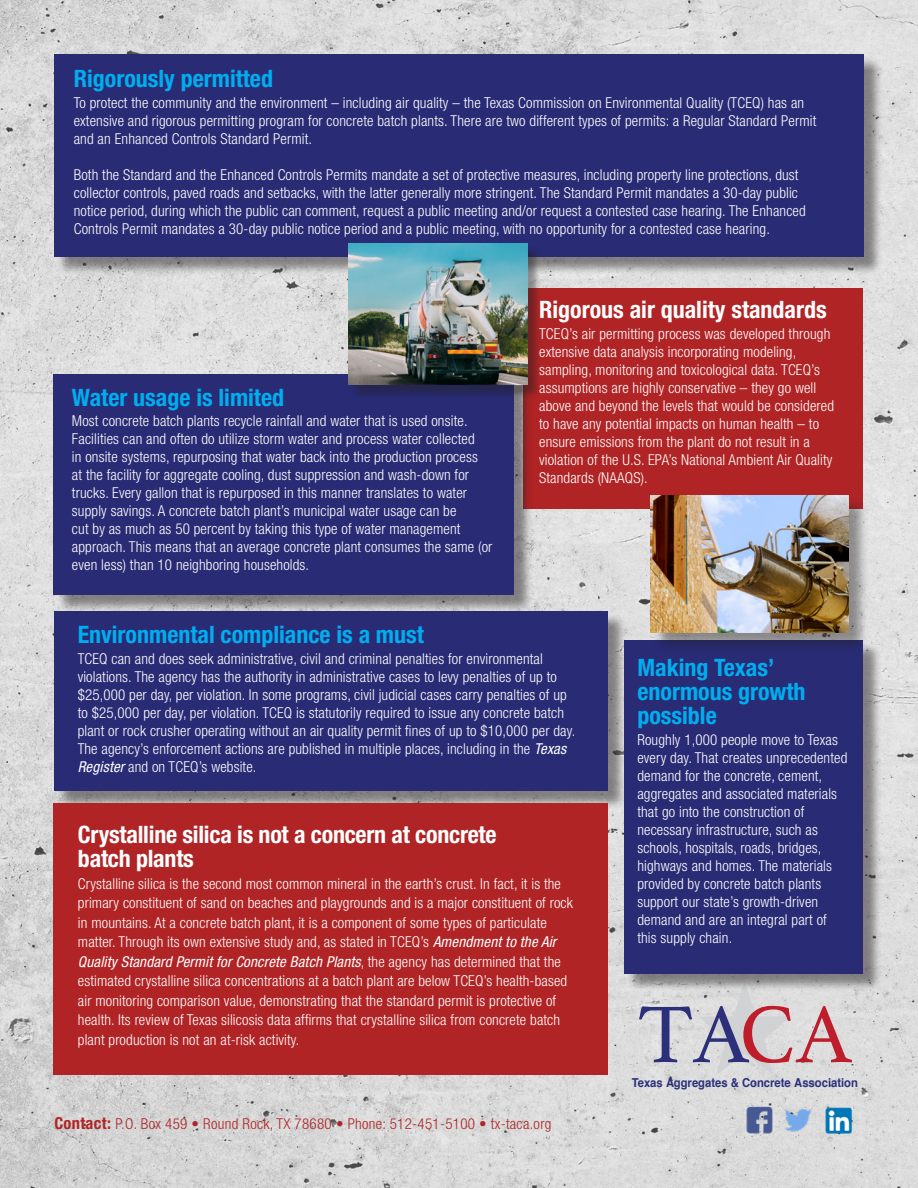
<style>
.page{position:relative;width:918px;height:1188px;background:#fff}
.page>*{position:absolute;margin:0;border:0;box-sizing:border-box;transform-origin:0 0}
.t1{font:84.75px "Athelas";color:#2c307b}
.t2{font:700 condensed 24px/24px "Helvetica Neue LT Std";color:#00aeef}
.t3{font:700 condensed 24px/24px "Helvetica Neue LT Std";letter-spacing:-.01em;color:#fff}
.t4{font:300 condensed 15px/18px "Helvetica Neue LT Std";letter-spacing:.01em;color:#fff}
.t5{font:300 condensed 15px "Helvetica Neue LT Std";letter-spacing:.02em;color:#b12426}
.t6{font:700 12.3px "Helvetica";color:#2c307b;scale:.91 1}
.s1{font-weight:400;font-style:italic}
.s2{font-weight:700;font-size:16.5px}
.s3{color:#be1d2c}
</style>
<div class="page">
<img style="left:0;top:0;width:918px;height:1188px">
<img style="left:742px;top:1102px;width:37px;height:39px">
<img style="left:779px;top:1102px;width:79px;height:40px">
<svg style="left:695px;top:992px;width:99px;height:86px;background:#d8d8d9"></svg>
<div style="left:524px;top:288px;width:339px;height:220px;background:#b12426"></div>
<div style="left:56px;top:613px;width:570px;height:196px;background:#231f20;opacity:.5"></div>
<div style="left:54px;top:611px;width:554px;height:179px;background:#292b75"></div>
<div style="left:54px;top:804px;width:554px;height:271px;background:#b12426"></div>
<div style="left:626px;top:642px;width:256px;height:350px;background:#231f20;opacity:.5"></div>
<div style="left:624px;top:640px;width:239px;height:333px;background:#292b75"></div>
<div style="left:56px;top:56px;width:827px;height:219px;background:#231f20;opacity:.5"></div>
<div style="left:54px;top:54px;width:810px;height:202px;background:#292b75"></div>
<div style="left:56px;top:376px;width:477px;height:237px;background:#231f20;opacity:.5"></div>
<div style="left:54px;top:374px;width:460px;height:220px;background:#292b75"></div>
<div style="left:350px;top:245px;width:192px;height:154px;background:#231f20;opacity:.45"></div>
<img style="left:348px;top:243px;width:179px;height:142px">
<div style="left:653px;top:498px;width:216px;height:155px;background:#231f20;opacity:.45"></div>
<img style="left:651px;top:495px;width:197px;height:137px">
<p class="t2" style="left:74px;top:66px;width:201px">Rigorously permitted</p>
<p class="t4" style="left:74px;top:94px;width:744px">To protect the community and the environment – including air quality – the Texas Commission on Environmental Quality (TCEQ) has an extensive and rigorous permitting program for concrete batch plants. There are two different types of permits: a Regular Standard Permit and an Enhanced Controls Standard Permit.</p>
<p class="t4" style="left:74px;top:166px;width:734px">Both the Standard and the Enhanced Controls Permits mandate a set of protective measures, including property line protections, dust collector controls, paved roads and setbacks, with the latter generally more stringent. The Standard Permit mandates a 30-day public notice period, during which the public can comment, request a public meeting and/or request a contested case hearing. The Enhanced Controls Permit mandates a 30-day public notice period and a public meeting, with no opportunity for a contested case hearing.</p>
<p class="t2" style="left:72px;top:385px;width:214px">Water usage is limited</p>
<p class="t4" style="left:72px;top:412px;width:422px">Most concrete batch plants recycle rainfall and water that is used onsite.<br>Facilities can and often do utilize storm water and process water collected<br>in onsite systems, repurposing that water back into the production process<br>at the facility for aggregate cooling, dust suppression and wash-down for trucks. Every gallon that is repurposed in this manner translates to water supply savings. A concrete batch plant’s municipal water usage can be<br>cut by as much as 50 percent by taking this type of water management approach. This means that an average concrete plant consumes the same (or even less) than 10 neighboring households.</p>
<p class="t3" style="left:539px;top:298px;width:289px">Rigorous air quality standards</p>
<p class="t4" style="left:539px;top:325px;width:296px">TCEQ’s air permitting process was developed through extensive data analysis incorporating modeling, sampling, monitoring and toxicological data. TCEQ’s assumptions are highly conservative – they go well above and beyond the levels that would be considered to have any potential impacts on human health – to ensure emissions from the plant do not result in a violation of the U.S. EPA’s National Ambient Air Quality Standards (NAAQS).</p>
<p class="t2" style="left:78px;top:622px;width:348px">Environmental compliance is a must</p>
<p class="t4" style="left:78px;top:649px;width:499px">TCEQ can and does seek administrative, civil and criminal penalties for environmental violations. The agency has the authority in administrative cases to levy penalties of up to $25,000 per day, per violation. In some programs, civil judicial cases carry penalties of up to $25,000 per day, per violation. TCEQ is statutorily required to issue any concrete batch plant or rock crusher operating without an air quality permit fines of up to $10,000 per day.<br>The agency’s enforcement actions are published in multiple places, including in the <span class="s1">Texas Register</span> and on TCEQ’s website.</p>
<p class="t3" style="left:78px;top:822px;width:420px">Crystalline silica is not a concern at concrete batch plants</p>
<p class="t4" style="left:78px;top:874px;width:497px;line-height:19.5px">Crystalline silica is the second most common mineral in the earth’s crust. In fact, it is the primary constituent of sand on beaches and playgrounds and is a major constituent of rock in mountains. At a concrete batch plant, it is a component of some types of particulate matter. Through its own extensive study and, as stated in TCEQ’s <span class="s1">Amendment to the Air Quality Standard Permit for Concrete Batch Plants</span>, the agency has determined that the estimated crystalline silica concentrations at a batch plant are below TCEQ’s health-based air monitoring comparison value, demonstrating that the standard permit is protective of health. Its review of Texas silicosis data affirms that crystalline silica from concrete batch plant production is not an at-risk activity.</p>
<p class="t5" style="left:54px;top:1115px;width:499px"><span class="s2">Contact:</span> P.O. Box 459 • Round Rock, TX 78680 • Phone: 512-451-5100 • tx-taca.org</p>
<p class="t2" style="left:637px;top:655px;width:170px">Making Texas’ enormous growth possible</p>
<p class="t4" style="left:637px;top:730px;width:212px">Roughly 1,000 people move to Texas every day. That creates unprecedented demand for the concrete, cement, aggregates and associated materials that go into the construction of necessary infrastructure, such as schools, hospitals, roads, bridges, highways and homes. The materials provided by concrete batch plants support our state’s growth-driven demand and are an integral part of this supply chain.</p>
<h1 class="t1" style="left:639px;top:967px;width:215px">TA<span class="s3">CA</span></h1>
<p class="t6" style="left:632px;top:1073px;width:250px">Texas Aggregates &amp; Concrete Association</p>
</div>
